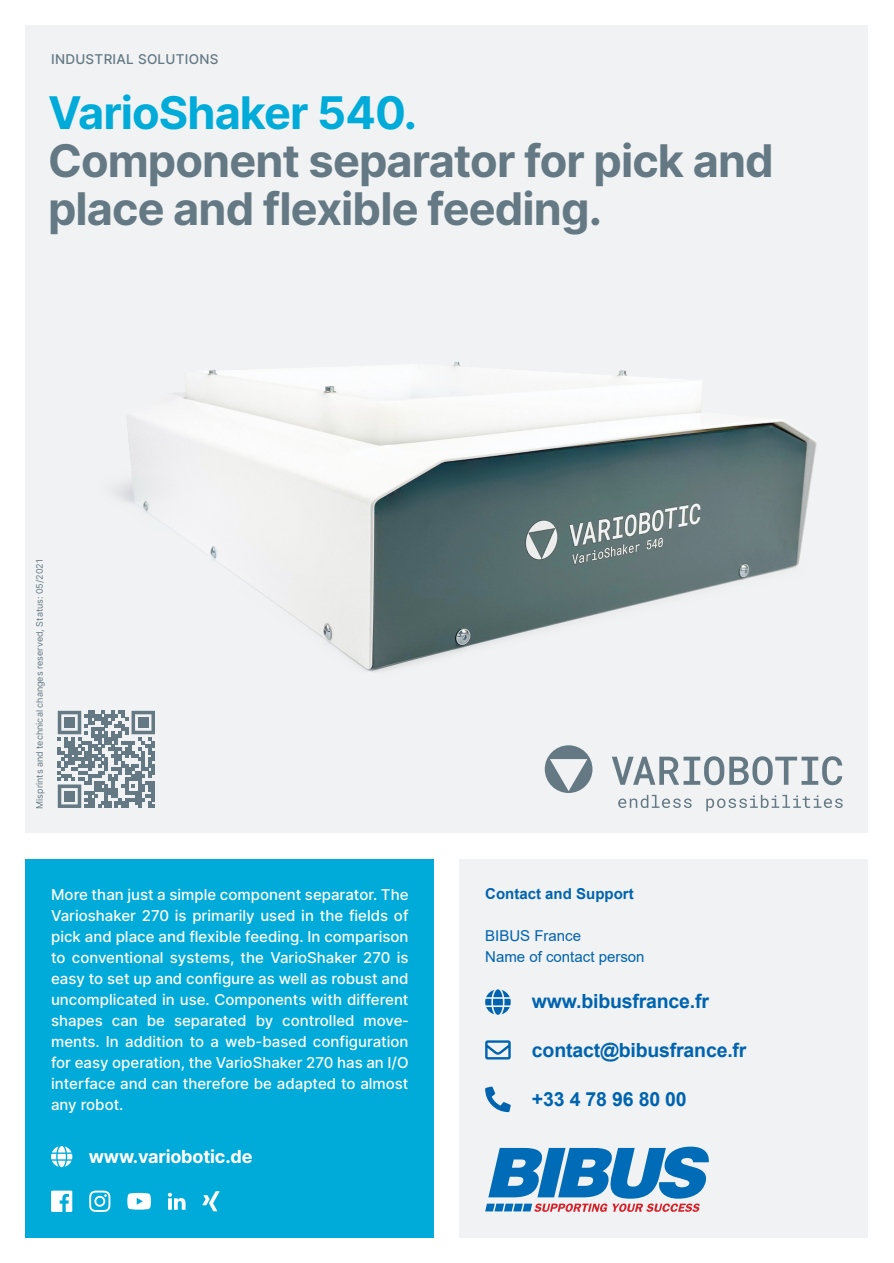
<style>
.page{position:relative;width:894px;height:1263px;background:#fff}
.page>*{position:absolute;margin:0;border:0;box-sizing:border-box;transform-origin:0 0}
.t1{font:700 45px/48px "Inter";letter-spacing:-.02em;color:#647984}
.t2{font:700 45px "Inter";letter-spacing:-.02em;color:#00abd9}
.t3{font:700 19.5px "Arial";letter-spacing:-.01em;color:#0063af}
.t4{font:700 18px "Inter";letter-spacing:-.01em;color:#fff}
.t5{font:500 15px/21px "Inter";color:#fff;text-align:justify}
.t6{font:15px/21px "Arial";color:#0063af}
.t7{font:700 15px "Arial";color:#0063af}
.t8{font:500 13.5px "Inter";letter-spacing:.02em;color:#647984}
.t9{font:9px "Inter";color:#647984}
</style>
<div class="page">
<div style="left:26px;top:26px;width:841px;height:807px;background:#f0f2f3"></div>
<div style="left:26px;top:859px;width:408px;height:378px;background:#00abd9"></div>
<svg style="left:51px;top:1146px;width:21px;height:21px"></svg>
<svg style="left:51px;top:1191px;width:21px;height:21px"></svg>
<svg style="left:89px;top:1191px;width:21px;height:21px"></svg>
<svg style="left:127px;top:1193px;width:24px;height:16px"></svg>
<svg style="left:168px;top:1193px;width:17px;height:17px"></svg>
<svg style="left:202px;top:1191px;width:17px;height:20px"></svg>
<div style="left:459px;top:859px;width:408px;height:378px;background:#f0f2f3"></div>
<svg style="left:485px;top:989px;width:25px;height:26px"></svg>
<svg style="left:485px;top:1040px;width:25px;height:19px"></svg>
<svg style="left:485px;top:1086px;width:25px;height:26px"></svg>
<svg style="left:485px;top:1147px;width:224px;height:65px"></svg>
<svg style="left:612px;top:756px;width:229px;height:29px"></svg>
<svg style="left:618px;top:795px;width:73px;height:13px"></svg>
<svg style="left:706px;top:795px;width:136px;height:16px"></svg>
<svg style="left:544px;top:745px;width:48px;height:48px"></svg>
<img style="left:116px;top:362px;width:701px;height:310px">
<svg style="left:58px;top:711px;width:97px;height:97px"></svg>
<div style="left:64px;top:717px;width:10px;height:10px;background:#647984"></div>
<div style="left:138px;top:717px;width:10px;height:10px;background:#647984"></div>
<div style="left:64px;top:791px;width:10px;height:10px;background:#647984"></div>
<p class="t8" style="left:51px;top:51px;width:169px">INDUSTRIAL SOLUTIONS</p>
<h1 class="t2" style="left:48px;top:85px;width:370px">VarioShaker 540.</h1>
<h1 class="t1" style="left:48px;top:136px;width:727px">Component separator for pick and place and flexible feeding.</h1>
<p class="t9" style="left:34px;top:809px;width:251px;rotate:-90deg">Misprints and technical changes reserved, Status: 05/2021</p>
<p class="t5" style="left:51px;top:884px;width:359px">More than just a simple component separator. The Varioshaker 270 is primarily used in the fields of pick and place and flexible feeding. In comparison to conventional systems, the VarioShaker 270 is easy to set up and configure as well as robust and uncomplicated in use. Components with different shapes can be separated by controlled move‐ ments. In addition to a web-based configuration for easy operation, the VarioShaker 270 has an I/O interface and can therefore be adapted to almost any robot.</p>
<p class="t4" style="left:89px;top:1146px;width:165px">www.variobotic.de</p>
<p class="t7" style="left:485px;top:888px;width:150px">Contact and Support</p>
<p class="t6" style="left:485px;top:927px;width:161px">BIBUS France<br>Name of contact person</p>
<h2 class="t3" style="left:531px;top:994px;width:178px">www.bibusfrance.fr</h2>
<h2 class="t3" style="left:531px;top:1043px;width:216px">contact@bibusfrance.fr</h2>
<h2 class="t3" style="left:531px;top:1092px;width:156px">+33 4 78 96 80 00</h2>
</div>
